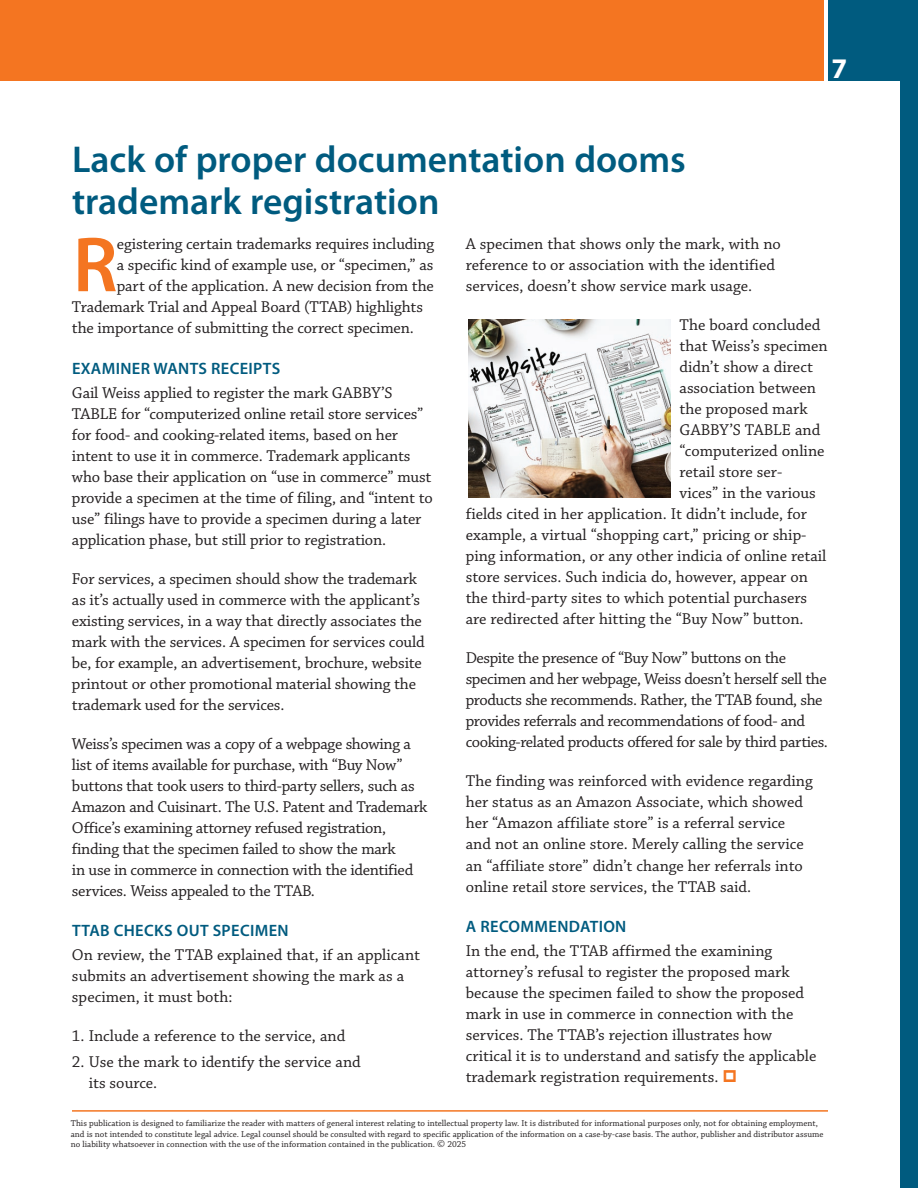
<style>
.page{position:relative;width:918px;height:1188px;background:#fff}
.page>*{position:absolute;margin:0;border:0;box-sizing:border-box;transform-origin:0 0}
.t1{font:600 78.75px "Myriad Pro";color:#f47521}
.t2{font:600 37.5px/42px "Myriad Pro";color:#005b7f}
.t3{font:700 28.5px "Myriad Pro";color:#fff}
.t4{font:16.5px/21px "Chaparral Pro";letter-spacing:-.005em;color:#231f20}
.t5{font:16.5px/21px "Chaparral Pro";letter-spacing:-.025em;color:#231f20}
.t6{font:600 16.5px "Myriad Pro";letter-spacing:.02em;color:#005b7f}
.t7{font:9px/10.5px "Chaparral Pro";color:#231f20}
.s1{font-size:10.5px}
</style>
<div class="page">
<div style="left:0;top:0;width:824px;height:81px;background:#f47521"></div>
<div style="left:828px;top:0;width:90px;height:81px;background:#005b7f"></div>
<div style="left:900px;top:72px;width:18px;height:1116px;background:#005b7f"></div>
<hr style="left:72px;top:1110px;width:756px;height:2px;background:#f47521">
<img style="left:468px;top:320px;width:202px;height:178px">
<h2 class="t2" style="left:72px;top:139px;width:615px">Lack of proper documentation dooms trademark registration</h2>
<h3 class="t3" style="left:831px;top:52px;width:17px">7</h3>
<h1 class="t1" style="left:73px;top:221px;width:46px">R</h1>
<p class="t4" style="left:117px;top:234px;width:319px">egistering certain trademarks requires including</p>
<p class="t4" style="left:117px;top:255px;width:318px">a specific kind of example use, or “specimen,” as</p>
<p class="t4" style="left:117px;top:276px;width:319px">part of the application. A new decision from the</p>
<p class="t4" style="left:72px;top:297px;width:353px">Trademark Trial and Appeal Board (TTAB) highlights</p>
<p class="t4" style="left:72px;top:318px;width:343px">the importance of submitting the correct specimen.</p>
<p class="t6" style="left:72px;top:359px;width:210px">EXAMINER WANTS RECEIPTS</p>
<p class="t4" style="left:72px;top:383px;width:362px">Gail Weiss applied to register the mark GABBY’S TABLE for “computerized online retail store services” for food- and cooking-related items, based on her intent to use it in commerce. Trademark applicants who base their application on “use in commerce” must provide a specimen at the time of filing, and “intent to use” filings have to provide a specimen during a later application phase, but still prior to registration.</p>
<p class="t4" style="left:72px;top:569px;width:354px">For services, a specimen should show the trademark as it’s actually used in commerce with the applicant’s existing services, in a way that directly associates the mark with the services. A specimen for services could be, for example, an advertisement, brochure, website printout or other promotional material showing the trademark used for the services.</p>
<p class="t4" style="left:72px;top:734px;width:357px">Weiss’s specimen was a copy of a webpage showing a list of items available for purchase, with “Buy Now” buttons that took users to third-party sellers, such as Amazon and Cuisinart. The U.S. Patent and Trademark Office’s examining attorney refused registration, finding that the specimen failed to show the mark<br>in use in commerce in connection with the identified services. Weiss appealed to the TTAB.</p>
<p class="t6" style="left:72px;top:922px;width:218px">TTAB CHECKS OUT SPECIMEN</p>
<p class="t4" style="left:72px;top:945px;width:350px">On review, the TTAB explained that, if an applicant submits an advertisement showing the mark as a specimen, it must both:</p>
<p class="t4" style="left:72px;top:1026px;width:275px">1. Include a reference to the service, and</p>
<p class="t4" style="left:89px;top:1052px;width:274px;text-indent:-17px">2. Use the mark to identify the service and its source.</p>
<p class="t4" style="left:466px;top:234px;width:317px">A specimen that shows only the mark, with no reference to or association with the identified services, doesn’t show service mark usage.</p>
<p class="t4" style="left:680px;top:315px;width:143px">The board concluded</p>
<p class="t4" style="left:680px;top:336px;width:150px">that Weiss’s specimen</p>
<p class="t4" style="left:680px;top:357px;width:135px">didn’t show a direct</p>
<p class="t4" style="left:680px;top:378px;width:138px">association between</p>
<p class="t4" style="left:680px;top:399px;width:130px">the proposed mark</p>
<p class="t4" style="left:680px;top:420px;width:142px">GABBY’S TABLE and</p>
<p class="t4" style="left:680px;top:441px;width:147px">“computerized online</p>
<p class="t4" style="left:680px;top:462px;width:104px">retail store ser-</p>
<p class="t4" style="left:680px;top:483px;width:138px">vices” in the various</p>
<p class="t4" style="left:466px;top:504px;width:343px">fields cited in her application. It didn’t include, for</p>
<p class="t4" style="left:466px;top:525px;width:342px">example, a virtual “shopping cart,” pricing or ship-</p>
<p class="t4" style="left:466px;top:546px;width:362px">ping information, or any other indicia of online retail</p>
<p class="t4" style="left:466px;top:567px;width:344px">store services. Such indicia do, however, appear on</p>
<p class="t4" style="left:466px;top:588px;width:343px">the third-party sites to which potential purchasers</p>
<p class="t4" style="left:466px;top:609px;width:339px">are redirected after hitting the “Buy Now” button.</p>
<p class="t5" style="left:466px;top:648px;width:364px">Despite the presence of “Buy Now” buttons on the specimen and her webpage, Weiss doesn’t herself sell the products she recommends. Rather, the TTAB found, she provides referrals and recommendations of food- and cooking-related products offered for sale by third parties.</p>
<p class="t4" style="left:466px;top:771px;width:348px">The finding was reinforced with evidence regarding her status as an Amazon Associate, which showed her “Amazon affiliate store” is a referral service and not an online store. Merely calling the service an “affiliate store” didn’t change her referrals into online retail store services, the TTAB said.</p>
<p class="t6" style="left:466px;top:917px;width:162px">A RECOMMENDATION</p>
<p class="t4" style="left:466px;top:941px;width:352px">In the end, the TTAB affirmed the examining attorney’s refusal to register the proposed mark because the specimen failed to show the proposed mark in use in commerce in connection with the services. The TTAB’s rejection illustrates how critical it is to understand and satisfy the applicable trademark registration requirements.</p>
<p class="t7" style="left:71px;top:1119px;width:754px">This publication is designed to familiarize the reader with matters of general interest relating to intellectual property law. It is distributed for informational purposes only, not for obtaining employment, and is not intended to constitute legal advice. Legal counsel should be consulted with regard to specific application of the information on a case-by-case basis. The author, publisher and distributor assume no liability whatsoever in connection with the use of the information contained in the publication. <span class="s1">©</span> 2025</p>
</div>
